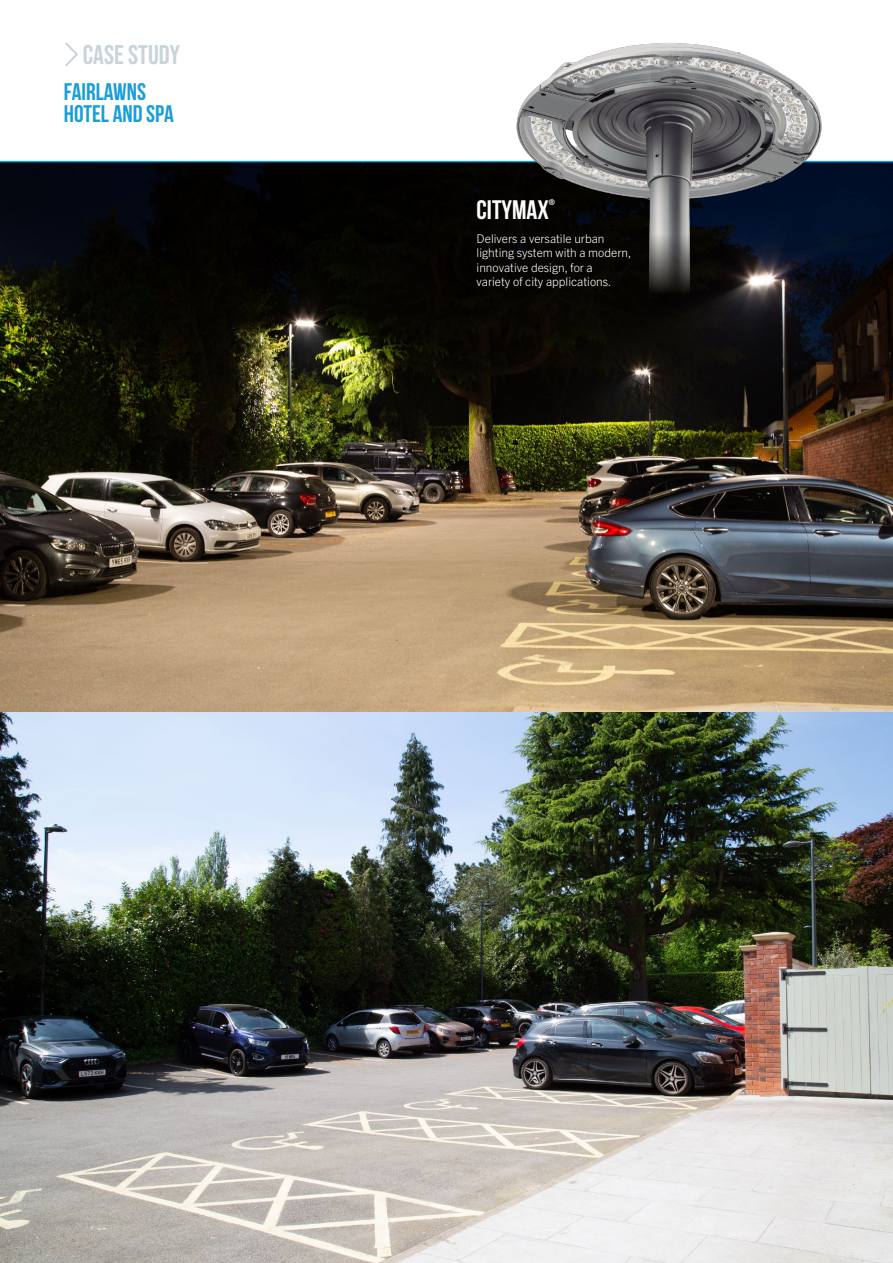
<style>
.page{position:relative;width:893px;height:1263px;background:#fff}
.page>*{position:absolute;margin:0;border:0;box-sizing:border-box;transform-origin:0 0}
.t1{font:27px "Bebas Neue";color:#c9d4da}
.t2{font:700 26.7px "Bebas Neue";color:#fff}
.t3{font:700 24px/22.5px "Bebas Neue";color:#199eda}
.t4{font:300 12px/14.4px "Trade Gothic Next LT Pro";color:#fff}
.t5{font:700 12px "Trade Gothic Next LT Pro";color:#fff}
</style>
<div class="page">
<img style="left:0;top:162px;width:893px;height:1101px">
<hr style="left:0;top:161px;width:893px;height:1px;background:#199eda">
<svg style="left:65px;top:42px;width:13px;height:24px"></svg>
<img style="left:511px;top:43px;width:316px;height:254px">
<h1 class="t1" style="left:83px;top:39px;width:99px">CASE STUDY</h1>
<h3 class="t3" style="left:64px;top:80px;width:111px">FAIRLAWNS<br>HOTEL AND SPA</h3>
<h2 class="t2" style="left:477px;top:195px;width:74px">CITYMAX</h2>
<p class="t5" style="left:549px;top:195px;width:8px">®</p>
<p class="t4" style="left:477px;top:231px;width:156px">Delivers a versatile urban lighting system with a modern, innovative design, for a<br>variety of city applications.</p>
</div>
